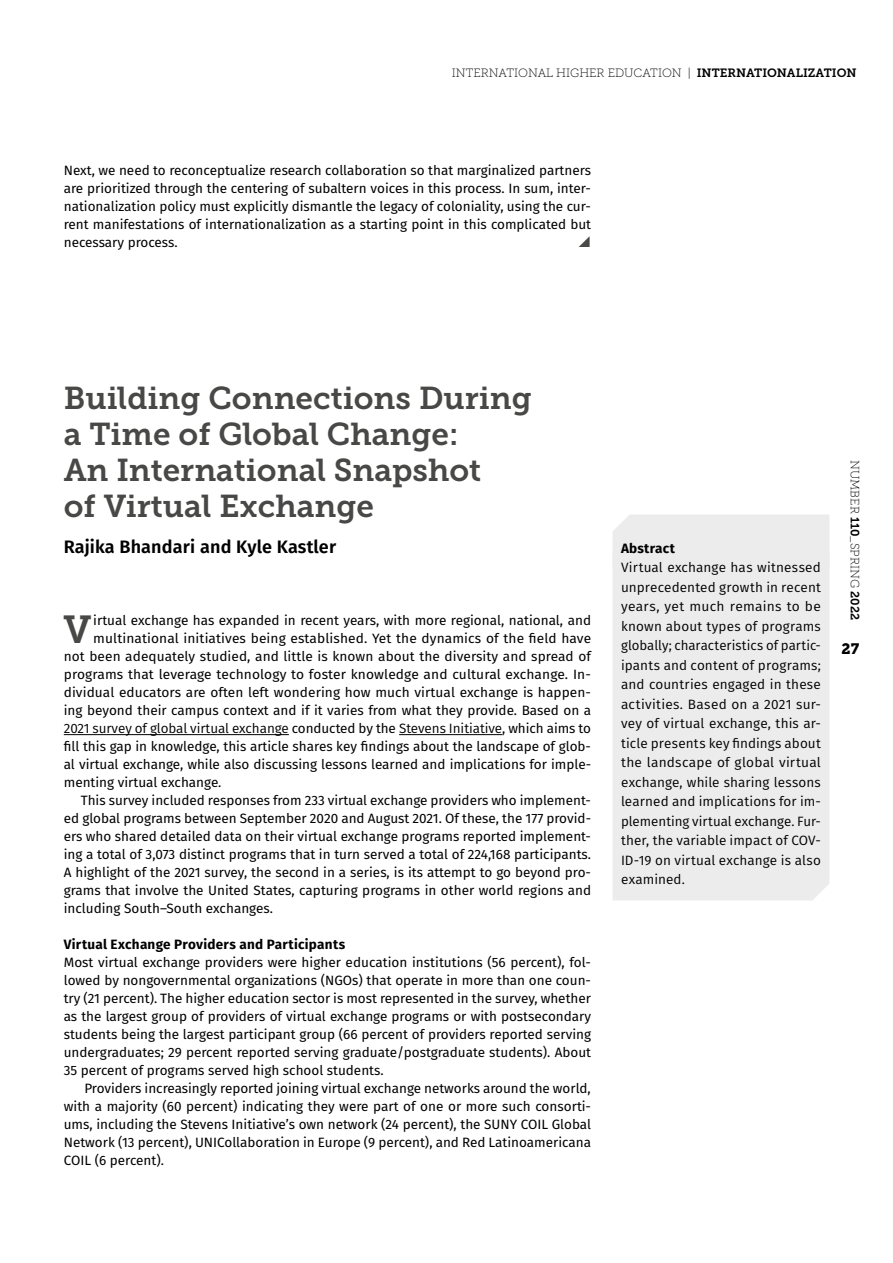
<style>
.page{position:relative;width:893px;height:1263px;background:#fff}
.page>*{position:absolute;margin:0;border:0;box-sizing:border-box;transform-origin:0 0}
.t1{font:38.85px "Museo Slab 700";color:#484847}
.t2{font:31.5px/36px "Museo Slab 700";color:#484847}
.t3{font:600 18px "Fira Sans";letter-spacing:.01em;color:#000}
.t4{font:15px "Museo Slab 900";color:#000}
.t5{font:13.5px/18px "Fira Sans";color:#000;text-align:justify}
.t6{font:13.5px/19.5px "Fira Sans";letter-spacing:-.005em;color:#000;text-align:justify}
.t7{font:700 13.5px "Fira Sans";letter-spacing:.02em;color:#000}
.t8{font:12px "Museo Slab 100";color:#000}
.s1{font-family:"Museo Slab 700"}
.s2{font-style:inherit}
</style>
<div class="page">
<hr style="left:64px;top:734px;width:225px;height:1px;background:#000">
<hr style="left:399px;top:734px;width:103px;height:1px;background:#000">
<div style="left:613px;top:515px;width:216px;height:36px;background:#ececec"></div>
<div style="left:612px;top:551px;width:217px;height:349px;background:#ececec"></div>
<p class="t8" style="left:452px;top:66px;width:406px">INTERNATIONAL HIG HER EDUCATION | <span class="s1">INTERNATIONALIZATION</span></p>
<p class="t5" style="left:64px;top:161px;width:529px">Next, we need to reconceptualize research collaboration so that marginalized partners are prioritized through the centering of subaltern voices in this process. In sum, inter&shy;nationalization policy must explicitly dismantle the legacy of coloniality, using the cur&shy;rent manifestations of internationalization as a starting point in this complicated but necessary process.</p>
<h2 class="t2" style="left:64px;top:380px;width:470px">Building Connections During a Time of Global Change:<br>An International Snapshot<br>of Virtual Exchange</h2>
<h3 class="t3" style="left:64px;top:532px;width:274px">Rajika Bhandari and Kyle Kastler</h3>
<h1 class="t1" style="left:63px;top:608px;width:29px">V</h1>
<p class="t5" style="left:93px;top:611px;width:499px">irtual exchange has expanded in recent years, with more regional, national, and</p>
<p class="t5" style="left:93px;top:629px;width:499px">multinational initiatives being established. Yet the dynamics of the field have</p>
<p class="t5" style="left:64px;top:647px;width:529px">not been adequately studied, and little is known about the diversity and spread of</p>
<p class="t5" style="left:64px;top:665px;width:529px">programs that leverage technology to foster knowledge and cultural exchange. In-</p>
<p class="t5" style="left:64px;top:683px;width:529px">dividual educators are often left wondering how much virtual exchange is happen-</p>
<p class="t5" style="left:64px;top:701px;width:529px">ing beyond their campus context and if it varies from what they provide. Based on a</p>
<p class="t6" style="left:64px;top:718px;width:529px">2021 survey of global virtual exchange <span class="s2">conducted by the</span> Stevens Initiative<span class="s2">, which aims to</span></p>
<p class="t5" style="left:64px;top:737px;width:529px">fill this gap in knowledge, this article shares key findings about the landscape of glob-</p>
<p class="t5" style="left:64px;top:755px;width:529px">al virtual exchange, while also discussing lessons learned and implications for imple-</p>
<p class="t5" style="left:64px;top:773px;width:159px">menting virtual exchange.</p>
<p class="t5" style="left:81px;top:791px;width:512px">This survey included responses from 233 virtual exchange providers who implement-</p>
<p class="t5" style="left:64px;top:809px;width:529px">ed global programs between September 2020 and August 2021. Of these, the 177 provid-</p>
<p class="t5" style="left:64px;top:827px;width:529px">ers who shared detailed data on their virtual exchange programs reported implement-</p>
<p class="t5" style="left:64px;top:845px;width:529px">ing a total of 3,073 distinct programs that in turn served a total of 224,168 participants.</p>
<p class="t5" style="left:64px;top:863px;width:529px">A highlight of the 2021 survey, the second in a series, is its attempt to go beyond pro-</p>
<p class="t5" style="left:64px;top:881px;width:529px">grams that involve the United States, capturing programs in other world regions and</p>
<p class="t5" style="left:64px;top:899px;width:211px">including South–South exchanges.</p>
<p class="t7" style="left:64px;top:933px;width:283px">Virtual Exchange Providers and Participants</p>
<p class="t5" style="left:64px;top:953px;width:529px">Most virtual exchange providers were higher education institutions (56 percent), fol&shy;lowed by nongovernmental organizations (NGOs) that operate in more than one coun&shy;try (21 percent). The higher education sector is most represented in the survey, whether as the largest group of providers of virtual exchange programs or with postsecondary students being the largest participant group (66 percent of providers reported serving undergraduates; 29 percent reported serving graduate/postgraduate students). About 35 percent of programs served high school students.</p>
<p class="t5" style="left:64px;top:1079px;width:529px;text-indent:21px">Providers increasingly reported joining virtual exchange networks around the world, with a majority (60 percent) indicating they were part of one or more such consorti&shy;ums, including the Stevens Initiative’s own network (24 percent), the SUNY COIL Global Network (13 percent), UNICollaboration in Europe (9 percent), and Red Latinoamericana COIL (6 percent).</p>
<p class="t7" style="left:621px;top:536px;width:55px">Abstract</p>
<p class="t6" style="left:621px;top:557px;width:201px">Virtual exchange has witnessed unprecedented growth in recent years, yet much remains to be known about types of programs globally; characteristics of partic&shy;ipants and content of programs; and countries engaged in these activities. Based on a 2021 sur&shy;vey of virtual exchange, this ar&shy;ticle presents key findings about the landscape of global virtual exchange, while sharing lessons learned and implications for im&shy;plementing virtual exchange. Fur&shy;ther, the variable impact of COV-ID-19 on virtual exchange is also examined.</p>
<p class="t8" style="left:861px;top:460px;width:161px;rotate:90deg">NUMBER <span class="s1">110</span>_Spring <span class="s1">2022</span></p>
<p class="t4" style="left:841px;top:640px;width:19px">27</p>
</div>
